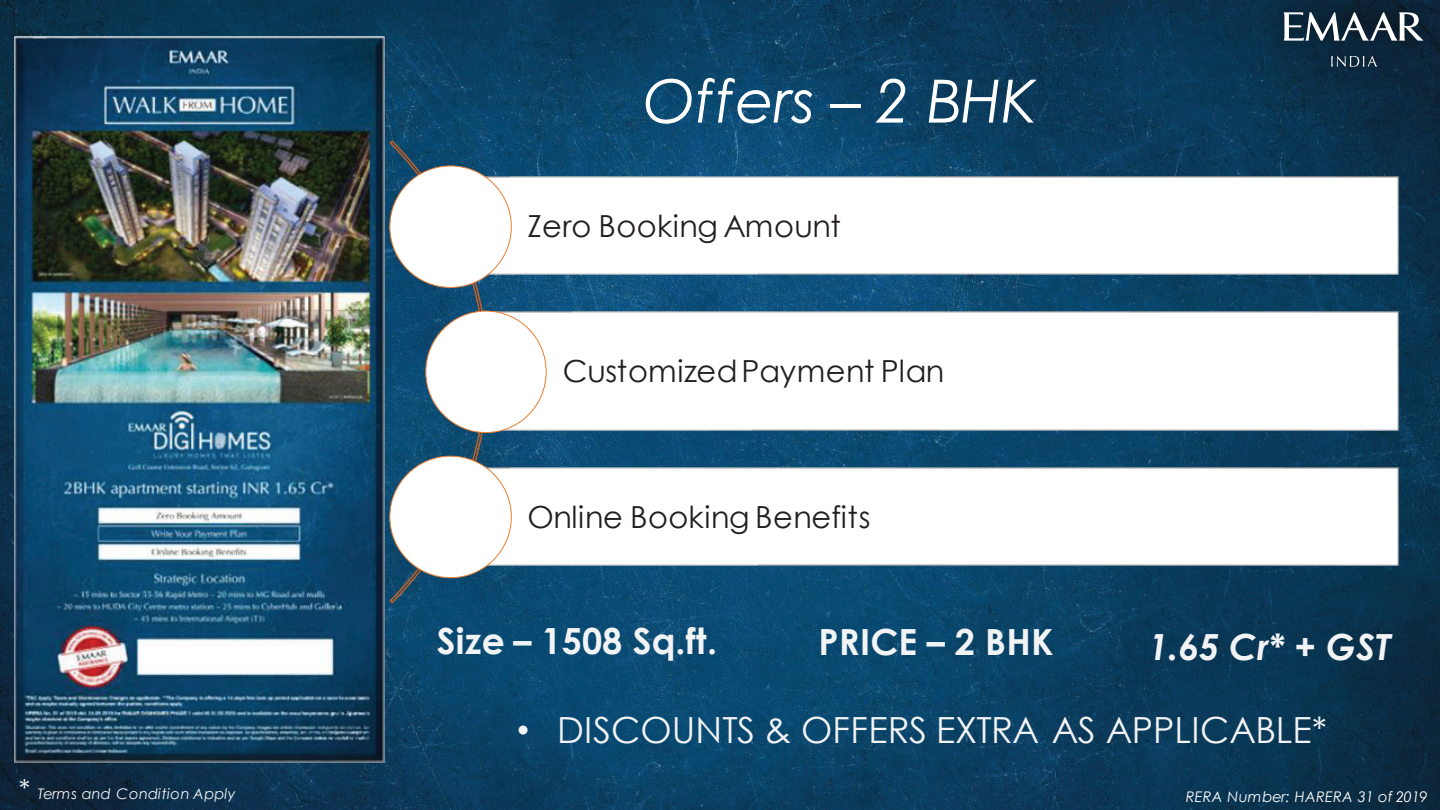
<style>
.page{position:relative;width:1440px;height:810px;background:#fff}
.page>*{position:absolute;margin:0;border:0;box-sizing:border-box;transform-origin:0 0}
.t1{font:italic 59.7px "Century Gothic";color:#fff}
.t2{font:36px "Century Gothic";color:#f2f3f4}
.t3{font:700 36px "Century Gothic";letter-spacing:.005em;color:#f2f3f4}
.t4{font:italic 700 36px "Century Gothic";letter-spacing:.005em;color:#f2f3f4}
.t5{font:30.45px "Century Gothic";letter-spacing:.01em;color:#231f20}
.t6{font:italic 14.7px "Century Gothic";letter-spacing:.005em;color:#fff}
.t7{font:italic 14.7px "Century Gothic";letter-spacing:.015em;color:#f2f3f4}
.s1{font-size:27px}
.s2{font-family:"Arial"}
</style>
<div class="page">
<img style="left:0;top:0;width:1440px;height:810px">
<img style="left:1260px;top:0;width:180px;height:91px">
<svg style="left:1331px;top:56px;width:46px;height:11px"></svg>
<svg style="left:1284px;top:12px;width:139px;height:29px"></svg>
<img style="left:12px;top:35px;width:374px;height:729px">
<svg style="left:388px;top:139px;width:132px;height:466px;background:#114b70"></svg>
<img style="left:481px;top:174px;width:919px;height:102px">
<div style="left:390px;top:166px;width:121px;height:121px;background:#fff;border-radius:50%"></div>
<img style="left:483px;top:309px;width:917px;height:124px">
<svg style="left:426px;top:311px;width:120px;height:122px"></svg>
<img style="left:485px;top:466px;width:915px;height:102px">
<div style="left:390px;top:456px;width:121px;height:122px;background:#fff;border-radius:61px"></div>
<p class="t7" style="left:19px;top:783px;width:219px"><span class="s1">*</span> Terms and Condition Apply</p>
<h1 class="t1" style="left:644px;top:59px;width:395px">Offers – 2 BHK</h1>
<p class="t5" style="left:528px;top:204px;width:315px">Zero Booking Amount</p>
<p class="t5" style="left:563px;top:350px;width:383px">Customized Payment Plan</p>
<p class="t5" style="left:528px;top:495px;width:344px">Online Booking Benefits</p>
<p class="t3" style="left:437px;top:614px;width:282px">Size – 1508 Sq.ft.</p>
<p class="t3" style="left:819px;top:614px;width:237px">PRICE – 2 BHK</p>
<p class="t4" style="left:1148px;top:619px;width:244px">1.65 Cr* + GST</p>
<p class="t2" style="left:517px;top:705px;width:812px"><span class="s2">•</span> DISCOUNTS &amp; OFFERS EXTRA AS APPLICABLE*</p>
<p class="t6" style="left:1186px;top:786px;width:243px">RERA Number: HARERA 31 of 2019</p>
</div>
